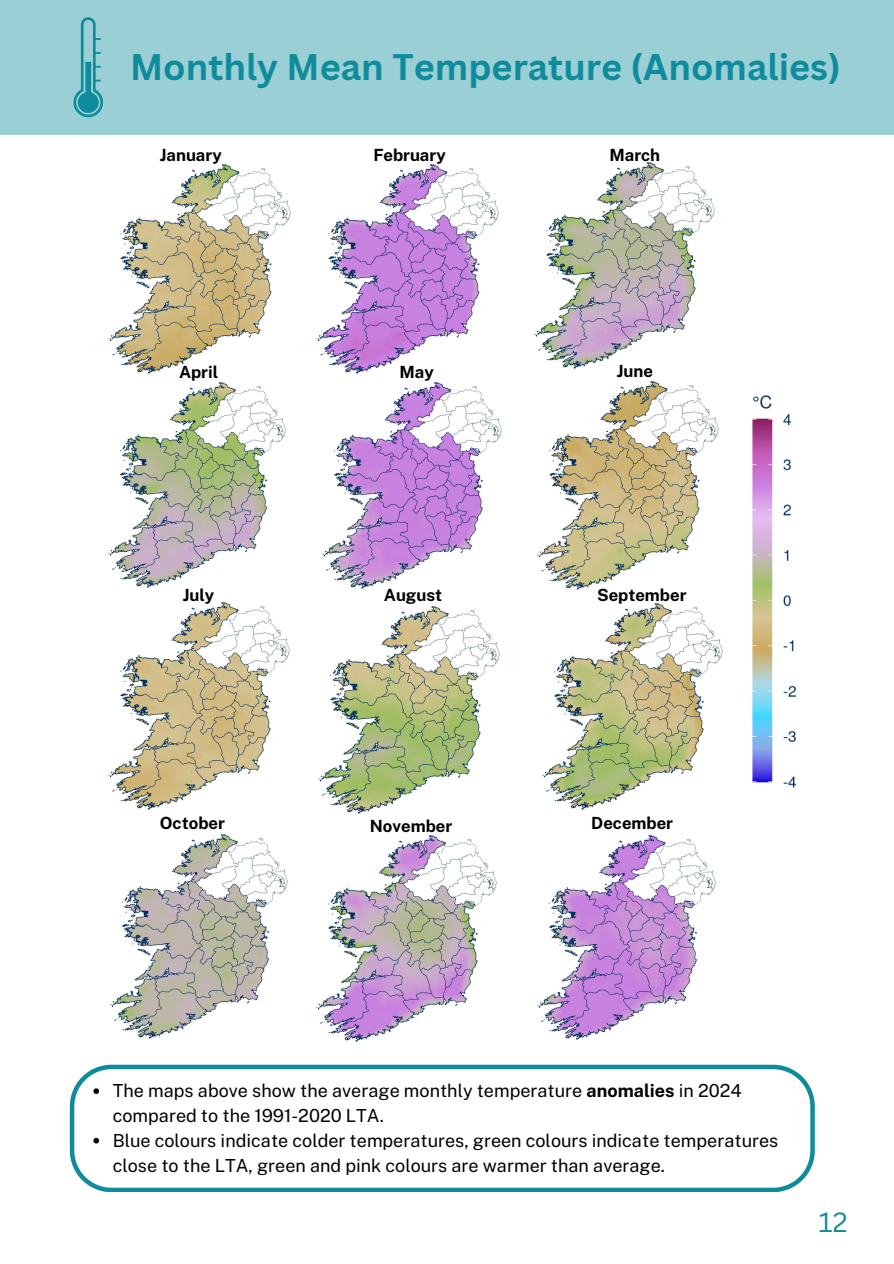
<style>
.page{position:relative;width:894px;height:1264px;background:#fff}
.page>*{position:absolute;margin:0;border:0;box-sizing:border-box;transform-origin:0 0}
.t1{font:700 36px "Canva Sans";color:#0f8c9b}
.t2{font:27px "Canva Sans";color:#0f8c9b}
.t3{font:18px/24.8px "Public Sans";color:#000}
.t4{font:700 16.8px "Public Sans";color:#000}
.s1{font-weight:700}
</style>
<div class="page">
<div style="left:0;top:0;width:893px;height:134px;background:#99cfd5"></div>
<img style="left:108px;top:164px;width:183px;height:210px">
<img style="left:316px;top:164px;width:183px;height:210px">
<img style="left:534px;top:161px;width:181px;height:208px">
<img style="left:108px;top:382px;width:178px;height:206px">
<img style="left:322px;top:382px;width:180px;height:207px">
<img style="left:537px;top:381px;width:182px;height:209px">
<img style="left:108px;top:601px;width:182px;height:209px">
<img style="left:318px;top:605px;width:182px;height:209px">
<img style="left:542px;top:602px;width:181px;height:208px">
<img style="left:110px;top:833px;width:178px;height:206px">
<img style="left:316px;top:835px;width:181px;height:207px">
<img style="left:537px;top:834px;width:179px;height:206px">
<img style="left:752px;top:395px;width:45px;height:393px">
<svg style="left:70px;top:1064px;width:744px;height:127px"></svg>
<svg style="left:93px;top:1088px;width:6px;height:5px"></svg>
<svg style="left:93px;top:1137px;width:6px;height:6px"></svg>
<svg style="left:73px;top:17px;width:30px;height:100px"></svg>
<p class="t1" style="left:130px;top:41px;width:712px">Monthly Mean Temperature (Anomalies)</p>
<h1 class="t4" style="left:160px;top:145px;width:63px">January</h1>
<h3 class="t4" style="left:373px;top:145px;width:74px">February</h3>
<p class="t4" style="left:609px;top:145px;width:52px">March</p>
<p class="t4" style="left:179px;top:362px;width:41px">April</p>
<h3 class="t4" style="left:183px;top:584px;width:33px">July</h3>
<h3 class="t4" style="left:399px;top:362px;width:36px">May</h3>
<p class="t4" style="left:616px;top:361px;width:38px">June</p>
<h3 class="t4" style="left:384px;top:584px;width:60px">August</h3>
<h3 class="t4" style="left:597px;top:584px;width:91px">September</h3>
<h3 class="t4" style="left:160px;top:812px;width:66px">October</h3>
<p class="t4" style="left:591px;top:812px;width:83px">December</p>
<p class="t4" style="left:370px;top:815px;width:84px">November</p>
<p class="t3" style="left:113px;top:1078px;width:630px">The maps above show the average monthly temperature <span class="s1">anomalies</span> in 2024 compared to the 1991-2020 LTA.</p>
<h3 class="t3" style="left:113px;top:1127px;width:667px">Blue colours indicate colder temperatures, green colours indicate temperatures close to the LTA, green and pink colours are warmer than average.</h3>
<p class="t2" style="left:818px;top:1203px;width:31px">12</p>
</div>
